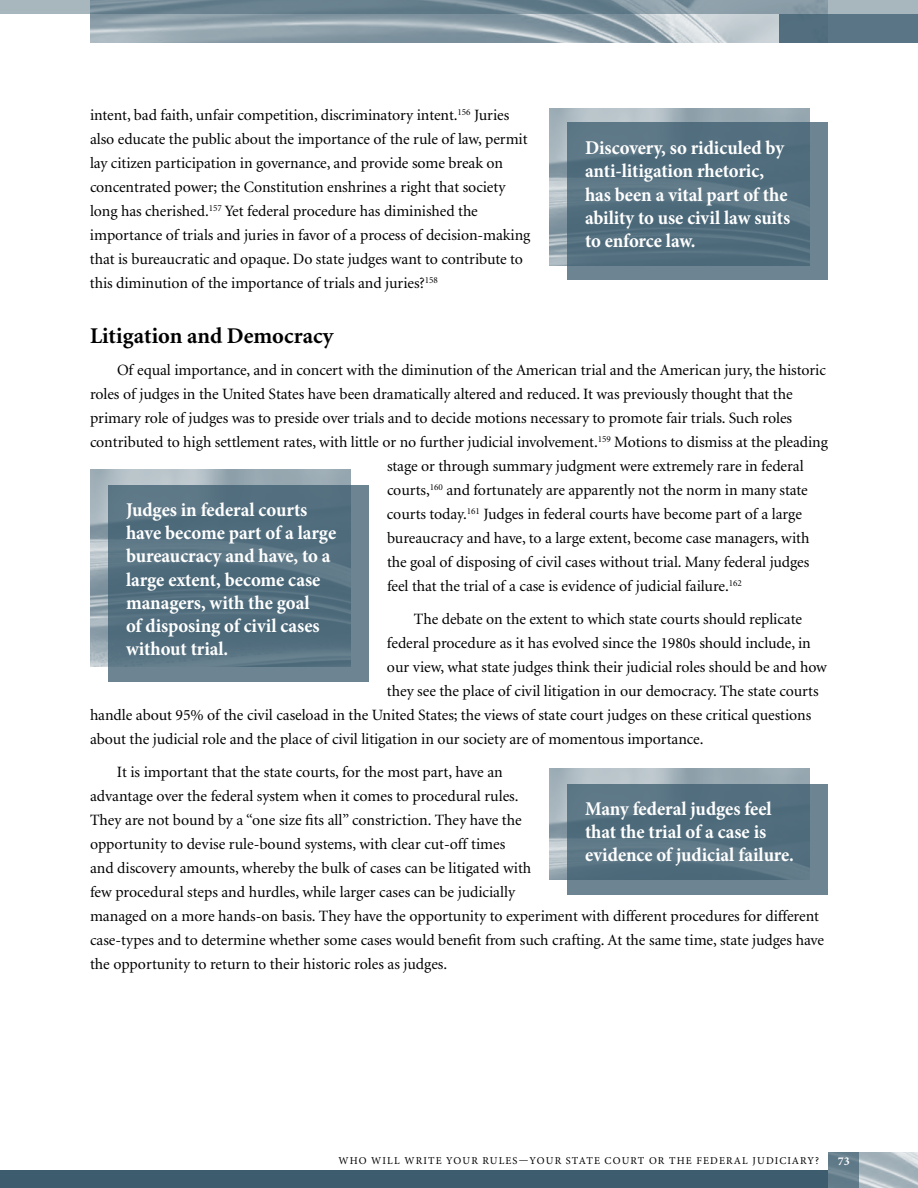
<style>
.page{position:relative;width:918px;height:1188px;background:#fff}
.page>*{position:absolute;margin:0;border:0;box-sizing:border-box;transform-origin:0 0}
.t1{font:700 22.5px "Minion";color:#000}
.t2{font:700 19.5px/23.2px "Minion Pro";letter-spacing:-.005em;color:#fff;scale:.96 1}
.t3{font:15.75px/24px "Minion";letter-spacing:-.005em;color:#000}
.t4{font:700 12px "Minion Pro";color:#fff}
.t5{font:10.5px "Minion Pro";letter-spacing:.11em;color:#000}
</style>
<div class="page">
<div style="left:0;top:1170px;width:918px;height:18px;background:#3d5d6f"></div>
<img style="left:859px;top:1152px;width:59px;height:36px">
<svg style="left:828px;top:1152px;width:31px;height:36px"></svg>
<img style="left:90px;top:14px;width:689px;height:29px">
<svg style="left:0;top:0;width:918px;height:14px;background:#7d929e"></svg>
<div style="left:779px;top:14px;width:139px;height:29px;background:#5a7585"></div>
<svg style="left:567px;top:122px;width:261px;height:158px;background:#577282"></svg>
<svg style="left:108px;top:485px;width:261px;height:196px;background:#577282"></svg>
<svg style="left:567px;top:784px;width:261px;height:111px;background:#597484"></svg>
<p class="t3" style="left:90px;top:103px;width:442px">intent, bad faith, unfair competition, discriminatory intent.<sup>156</sup> Juries also educate the public about the importance of the rule of law, permit lay citizen participation in governance, and provide some break on concentrated power; the Constitution enshrines a right that society long has cherished.<sup>157</sup> Yet federal procedure has diminished the importance of trials and juries in favor of a process of decision-making that is bureaucratic and opaque. Do state judges want to contribute to this diminution of the importance of trials and juries?<sup>158</sup></p>
<h1 class="t1" style="left:90px;top:325px;width:245px">Litigation and Democracy</h1>
<p class="t3" style="left:117px;top:358px;width:710px">Of equal importance, and in concert with the diminution of the American trial and the American jury, the historic</p>
<p class="t3" style="left:90px;top:382px;width:704px">roles of judges in the United States have been dramatically altered and reduced. It was previously thought that the</p>
<p class="t3" style="left:90px;top:406px;width:704px">primary role of judges was to preside over trials and to decide motions necessary to promote fair trials. Such roles</p>
<p class="t3" style="left:90px;top:430px;width:740px">contributed to high settlement rates, with little or no further judicial involvement.<sup>159</sup> Motions to dismiss at the pleading</p>
<p class="t3" style="left:387px;top:454px;width:418px">stage or through summary judgment were extremely rare in federal</p>
<p class="t3" style="left:387px;top:478px;width:422px">courts,<sup>160</sup> and fortunately are apparently not the norm in many state</p>
<p class="t3" style="left:387px;top:502px;width:416px">courts today.<sup>161</sup> Judges in federal courts have become part of a large</p>
<p class="t3" style="left:387px;top:526px;width:424px">bureaucracy and have, to a large extent, become case managers, with</p>
<p class="t3" style="left:387px;top:550px;width:424px">the goal of disposing of civil cases without trial. Many federal judges</p>
<p class="t3" style="left:387px;top:574px;width:356px">feel that the trial of a case is evidence of judicial failure.<sup>162</sup></p>
<p class="t3" style="left:414px;top:607px;width:389px">The debate on the extent to which state courts should replicate</p>
<p class="t3" style="left:387px;top:631px;width:425px">federal procedure as it has evolved since the 1980s should include, in</p>
<p class="t3" style="left:387px;top:655px;width:442px">our view, what state judges think their judicial roles should be and how</p>
<p class="t3" style="left:387px;top:679px;width:433px">they see the place of civil litigation in our democracy. The state courts</p>
<p class="t3" style="left:90px;top:703px;width:723px">handle about 95% of the civil caseload in the United States; the views of state court judges on these critical questions</p>
<p class="t3" style="left:90px;top:727px;width:615px">about the judicial role and the place of civil litigation in our society are of momentous importance.</p>
<p class="t3" style="left:90px;top:760px;width:736px;text-indent:27px">It is important that the state courts, for the most part, have an<br>advantage over the federal system when it comes to procedural rules.<br>They are not bound by a “one size fits all” constriction. They have the<br>opportunity to devise rule-bound systems, with clear cut-off times<br>and discovery amounts, whereby the bulk of cases can be litigated with<br>few procedural steps and hurdles, while larger cases can be judicially<br>managed on a more hands-on basis. They have the opportunity to experiment with different procedures for different case-types and to determine whether some cases would benefit from such crafting. At the same time, state judges have the opportunity to return to their historic roles as judges.</p>
<p class="t2" style="left:585px;top:136px;width:215px">Discovery, so ridiculed by anti-litigation rhetoric, has been a vital part of the ability to use civil law suits to enforce law.</p>
<p class="t2" style="left:126px;top:498px;width:221px">Judges in federal courts have become part of a large bureaucracy and have, to a large extent, become case managers, with the goal<br>of disposing of civil cases without trial.</p>
<p class="t2" style="left:585px;top:797px;width:219px">Many federal judges feel that the trial of a case is evidence of judicial failure.</p>
<p class="t5" style="left:338px;top:1154px;width:482px">WHO WILL WRITE YOUR RULES—YOUR STATE COURT OR THE FEDERAL JUDICIARY?</p>
<p class="t4" style="left:838px;top:1152px;width:13px">73</p>
</div>
